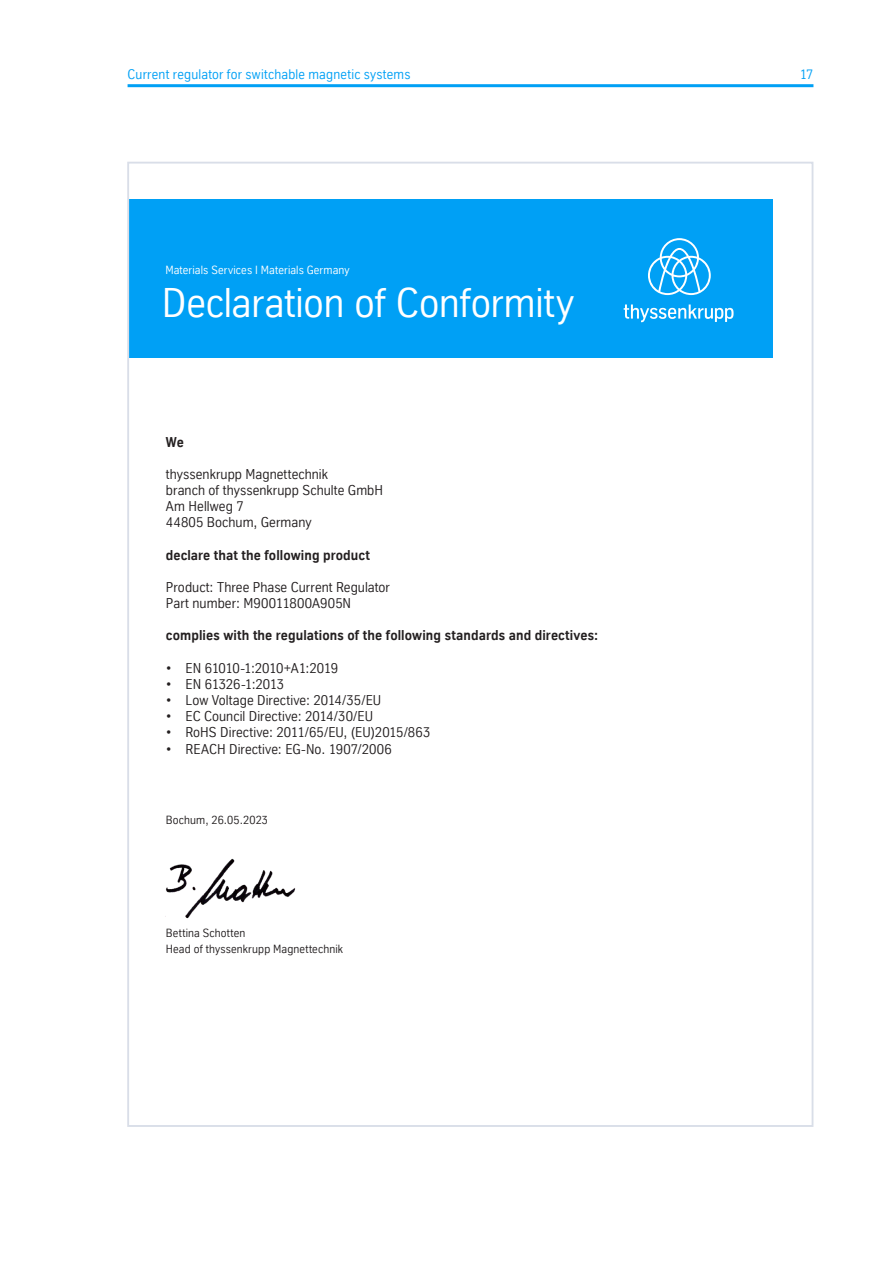
<style>
.page{position:relative;width:893px;height:1263px;background:#fff}
.page>*{position:absolute;margin:0;border:0;box-sizing:border-box;transform-origin:0 0}
.t1{font:40.35px "TK Type";color:#fff}
.t2{font:13.8px/16.2px "TK Type";letter-spacing:.005em;color:#231f20}
.t3{font:700 13.8px "TK Type";letter-spacing:.005em;color:#231f20}
.t4{font:13.8px "TK Type";letter-spacing:-.03em;color:#231f20}
.t5{font:13.8px "TK Type";letter-spacing:-.015em;color:#231f20}
.t6{font:13.5px "TK Type";letter-spacing:.02em;color:#00a0f5}
.t7{font:11.55px/16.2px "TK Type";letter-spacing:.015em;color:#231f20}
.t8{font:11.55px "TK Type";letter-spacing:.015em;color:#fff}
</style>
<div class="page">
<hr style="left:128px;top:84px;width:685px;height:3px;background:#00a0f5">
<div style="left:128px;top:199px;width:645px;height:159px;background:#00a0f5"></div>
<img style="left:165px;top:858px;width:131px;height:61px">
<svg style="left:648px;top:238px;width:63px;height:57px"></svg>
<svg style="left:624px;top:304px;width:110px;height:18px"></svg>
<p class="t6" style="left:128px;top:66px;width:284px">Current regulator for switchable magnetic systems</p>
<p class="t6" style="left:800px;top:66px;width:15px">17</p>
<p class="t8" style="left:165px;top:263px;width:186px">Materials Services I Materials Germany</p>
<h1 class="t1" style="left:162px;top:281px;width:414px">Declaration of Conformity</h1>
<p class="t3" style="left:166px;top:434px;width:19px">We</p>
<p class="t2" style="left:166px;top:466px;width:219px">thyssenkrupp Magnettechnik<br>branch of thyssenkrupp Schulte GmbH<br>Am Hellweg 7<br>44805 Bochum, Germany</p>
<p class="t3" style="left:166px;top:547px;width:206px">declare that the following product</p>
<p class="t2" style="left:166px;top:579px;width:225px">Product: Three Phase Current Regulator<br>Part number: M90011800A905N</p>
<p class="t3" style="left:166px;top:628px;width:433px">complies with the regulations of the following standards and directives:</p>
<p class="t4" style="left:166px;top:660px;width:174px">• EN 61010-1:2010+A1:2019</p>
<p class="t5" style="left:166px;top:676px;width:120px">• EN 61326-1:2013</p>
<p class="t2" style="left:166px;top:692px;width:217px">• Low Voltage Directive: 2014/35/EU</p>
<p class="t2" style="left:166px;top:708px;width:209px">• EC Council Directive: 2014/30/EU</p>
<p class="t2" style="left:166px;top:724px;width:266px">• RoHS Directive: 2011/65/EU, (EU)2015/863</p>
<p class="t2" style="left:166px;top:741px;width:227px">• REACH Directive: EG-No. 1907/2006</p>
<p class="t7" style="left:166px;top:812px;width:104px">Bochum, 26.05.2023</p>
<p class="t7" style="left:166px;top:925px;width:179px">Bettina Schotten<br>Head of thyssenkrupp Magnettechnik</p>
</div>
